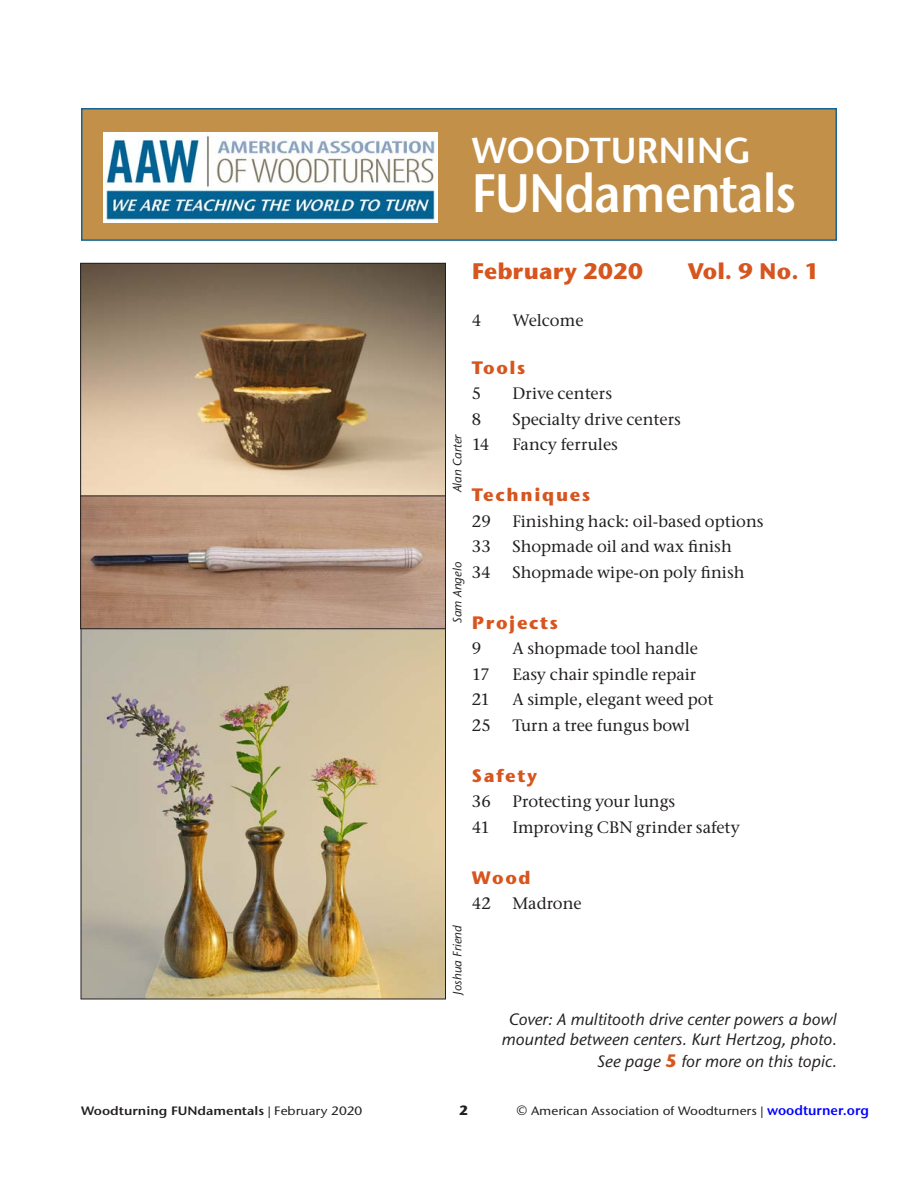
<style>
.page{position:relative;width:918px;height:1188px;background:#fff}
.page>*{position:absolute;margin:0;border:0;box-sizing:border-box;transform-origin:0 0}
.wf_logo2{font:600 54px "Stone Sans ITC Pro";letter-spacing:-.02em;color:#fff;scale:.9 1}
.wf_logo1{font:600 36px "Stone Sans ITC Pro";color:#fff}
.t1{font:700 22.5px "Stone Sans ITC Pro";color:#d7551e}
.t2{font:700 18px "Stone Sans ITC Pro";letter-spacing:.09em;color:#d7551e}
.WF_ToC_line{font:500 16.5px "Stone Serif ITC Pro";color:#231f20}
.wf_caption_11{font:italic 500 16.5px/19.8px "Stone Sans ITC Pro";color:#231f20;text-align:center}
.wf_body_11_pt{font:700 13.5px "Stone Sans ITC Pro";color:#231f20}
.wf_body_11_pt-2{font:500 12.15px "Stone Sans ITC Pro";color:#231f20;scale:1.11 1}
.wf_body_11_pt-3{font:600 12.15px "Stone Sans ITC Pro";color:#231f20;scale:1.11 1}
.WF_tiny_credit{font:italic 500 12px "Stone Sans ITC Pro";color:#231f20}
.s1{font-weight:700;font-style:normal;font-size:18px;color:#d7551e}
.s2{font-weight:500}
.s3{font-size:13.5px}
.s4{font-weight:600;font-size:13.5px;color:#00f}
</style>
<div class="page">
<div style="left:82px;top:109px;width:754px;height:131px;background:#c29048"></div>
<div style="left:81px;top:108px;width:756px;height:133px;border:2px solid #156697"></div>
<img style="left:104px;top:133px;width:334px;height:89px">
<img style="left:82px;top:265px;width:362px;height:732px">
<div style="left:80px;top:495px;width:366px;height:134px;border:1px solid #231f20"></div>
<p class="wf_logo1" style="left:472px;top:128px;width:280px">WOODTURNING</p>
<p class="wf_logo2" style="left:472px;top:159px;width:362px">FUNdamentals</p>
<p class="t1" style="left:472px;top:257px;width:173px">February 2020</p>
<p class="t1" style="left:688px;top:257px;width:133px">Vol. 9 No. 1</p>
<p class="WF_ToC_line" style="left:472px;top:311px;width:11px">4</p>
<p class="WF_ToC_line" style="left:512px;top:311px;width:73px">Welcome</p>
<p class="t2" style="left:472px;top:355px;width:55px">Tools</p>
<p class="WF_ToC_line" style="left:472px;top:383px;width:11px">5</p>
<p class="WF_ToC_line" style="left:512px;top:383px;width:101px">Drive centers</p>
<p class="WF_ToC_line" style="left:472px;top:409px;width:11px">8</p>
<p class="WF_ToC_line" style="left:512px;top:409px;width:170px">Specialty drive centers</p>
<p class="WF_ToC_line" style="left:472px;top:434px;width:19px">14</p>
<p class="WF_ToC_line" style="left:512px;top:434px;width:107px">Fancy ferrules</p>
<p class="t2" style="left:472px;top:483px;width:120px">Techniques</p>
<p class="WF_ToC_line" style="left:472px;top:511px;width:20px">29</p>
<p class="WF_ToC_line" style="left:512px;top:511px;width:253px">Finishing hack: oil-based options</p>
<p class="WF_ToC_line" style="left:472px;top:536px;width:20px">33</p>
<p class="WF_ToC_line" style="left:512px;top:536px;width:221px">Shopmade oil and wax finish</p>
<p class="WF_ToC_line" style="left:472px;top:562px;width:20px">34</p>
<p class="WF_ToC_line" style="left:512px;top:562px;width:234px">Shopmade wipe-on poly finish</p>
<p class="t2" style="left:472px;top:610px;width:88px">Projects</p>
<p class="WF_ToC_line" style="left:472px;top:638px;width:11px">9</p>
<p class="WF_ToC_line" style="left:512px;top:638px;width:187px">A shopmade tool handle</p>
<p class="WF_ToC_line" style="left:472px;top:664px;width:19px">17</p>
<p class="WF_ToC_line" style="left:512px;top:664px;width:185px">Easy chair spindle repair</p>
<p class="WF_ToC_line" style="left:472px;top:689px;width:20px">21</p>
<p class="WF_ToC_line" style="left:512px;top:689px;width:203px">A simple, elegant weed pot</p>
<p class="WF_ToC_line" style="left:472px;top:715px;width:20px">25</p>
<p class="WF_ToC_line" style="left:512px;top:715px;width:179px">Turn a tree fungus bowl</p>
<p class="t2" style="left:472px;top:763px;width:67px">Safety</p>
<p class="WF_ToC_line" style="left:472px;top:791px;width:20px">36</p>
<p class="WF_ToC_line" style="left:512px;top:791px;width:164px">Protecting your lungs</p>
<p class="WF_ToC_line" style="left:472px;top:817px;width:19px">41</p>
<p class="WF_ToC_line" style="left:512px;top:817px;width:229px">Improving CBN grinder safety</p>
<p class="t2" style="left:472px;top:865px;width:60px">Wood</p>
<p class="WF_ToC_line" style="left:472px;top:893px;width:20px">42</p>
<p class="WF_ToC_line" style="left:512px;top:893px;width:71px">Madrone</p>
<p class="WF_tiny_credit" style="left:450px;top:492px;width:60px;rotate:-90deg">Alan Carter</p>
<p class="WF_tiny_credit" style="left:450px;top:623px;width:63px;rotate:-90deg">Sam Angelo</p>
<p class="WF_tiny_credit" style="left:450px;top:995px;width:71px;rotate:-90deg">Joshua Friend</p>
<p class="wf_caption_11" style="left:502px;top:1010px;width:337px">Cover: A multitooth drive center powers a bowl mounted between centers. Kurt Hertzog, photo.</p>
<p class="wf_caption_11" style="left:598px;top:1051px;width:241px">See page <span class="s1">5</span> for more on this topic.</p>
<p class="wf_body_11_pt-3" style="left:81px;top:1103px;width:255px">Woodturning FUNdamentals <span class="s2">| February 2020</span></p>
<p class="wf_body_11_pt" style="left:459px;top:1102px;width:11px">2</p>
<p class="wf_body_11_pt-2" style="left:517px;top:1104px;width:319px"><span class="s3">©</span> American Association of Woodturners | <span class="s4">woodturner.org</span></p>
</div>
